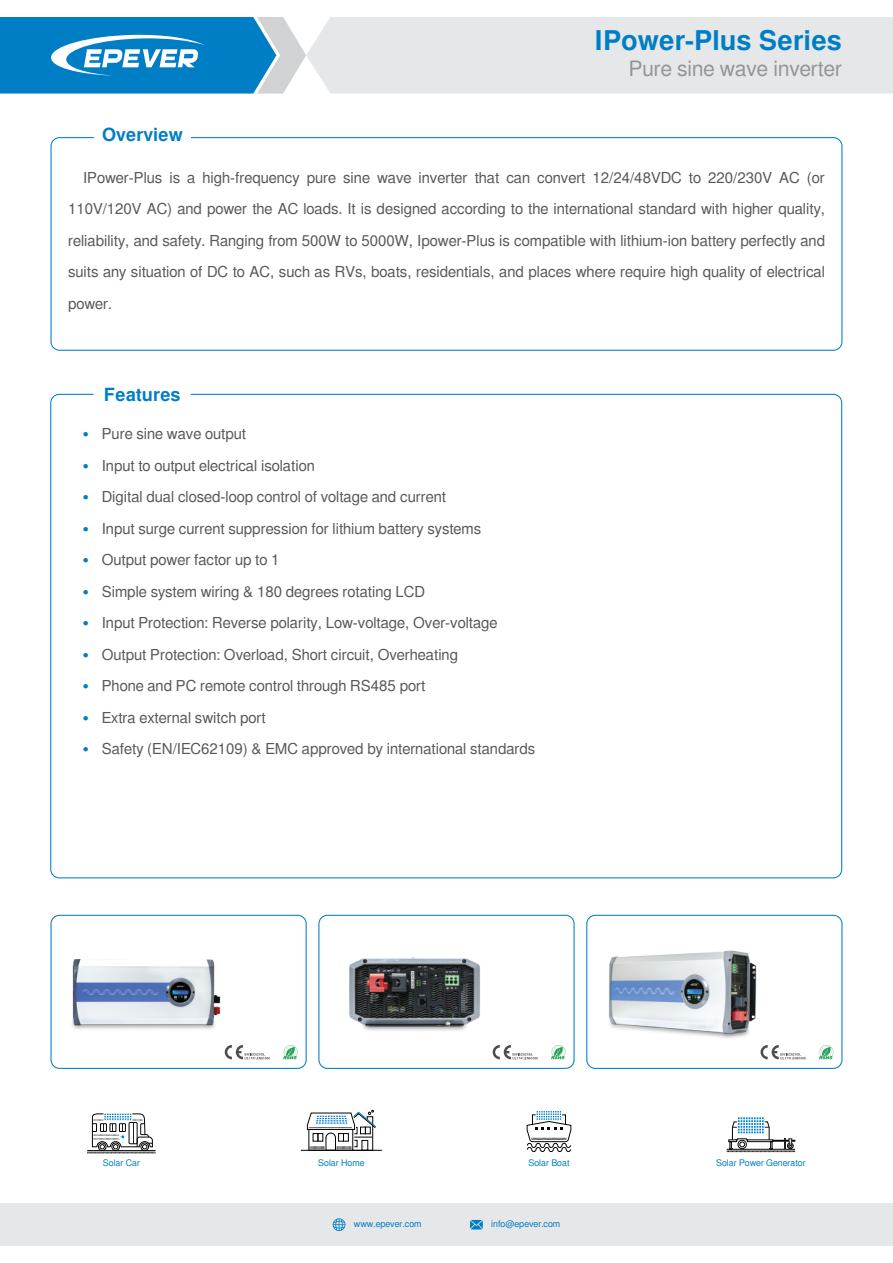
<style>
.page{position:relative;width:893px;height:1263px;background:#fff}
.page>*{position:absolute;margin:0;border:0;box-sizing:border-box;transform-origin:0 0}
.t1{font:700 27px "Free Sans";color:#007ec5}
.t2{font:21px "Free Sans";color:#939598}
.t3{font:700 18px "Free Sans";color:#007ec5}
.t4{font:15px/31.5px "Free Sans";color:#57585a;text-align:justify}
.t5{font:700 15px/31.5px "Free Sans";color:#007ec5;text-align:justify}
.t6{font:9px "Free Sans";color:#007ec5}
</style>
<div class="page">
<div style="left:306px;top:17px;width:587px;height:77px;background:#e6e7e9"></div>
<svg style="left:0;top:17px;width:306px;height:77px"></svg>
<div style="left:50px;top:137px;width:792px;height:214px;border:1px solid #007ec5;border-radius:9px"></div>
<img style="left:52px;top:915px;width:173px;height:152px">
<div style="left:50px;top:915px;width:257px;height:154px;border:1px solid #007ec5;border-radius:9px"></div>
<img style="left:319px;top:915px;width:174px;height:152px">
<div style="left:318px;top:915px;width:257px;height:154px;border:1px solid #007ec5;border-radius:9px"></div>
<img style="left:587px;top:915px;width:170px;height:152px">
<div style="left:586px;top:915px;width:256px;height:154px;border:1px solid #007ec5;border-radius:9px"></div>
<svg style="left:87px;top:1113px;width:69px;height:41px"></svg>
<hr style="left:301px;top:1150px;width:81px;height:1px;background:#050504">
<svg style="left:307px;top:1110px;width:70px;height:41px"></svg>
<svg style="left:526px;top:1111px;width:46px;height:41px"></svg>
<div style="left:737px;top:1116px;width:27px;height:10px;background:#f4f9fc"></div>
<svg style="left:727px;top:1117px;width:68px;height:35px"></svg>
<svg style="left:819px;top:1045px;width:14px;height:14px"></svg>
<svg style="left:760px;top:1045px;width:46px;height:15px"></svg>
<svg style="left:551px;top:1045px;width:15px;height:14px"></svg>
<svg style="left:493px;top:1045px;width:45px;height:15px"></svg>
<svg style="left:283px;top:1045px;width:15px;height:14px"></svg>
<svg style="left:225px;top:1045px;width:45px;height:15px"></svg>
<div style="left:0;top:1203px;width:893px;height:43px;background:#e6e7e9"></div>
<svg style="left:470px;top:1220px;width:13px;height:9px"></svg>
<svg style="left:333px;top:1218px;width:12px;height:13px"></svg>
<p class="t3" style="left:102px;top:122px;width:82px">Overview</p>
<h1 class="t1" style="left:595px;top:22px;width:249px">IPower-Plus Series</h1>
<h2 class="t2" style="left:629px;top:56px;width:215px">Pure sine wave inverter</h2>
<p class="t4" style="left:68px;top:162px;width:758px;text-indent:15px">IPower-Plus is a high-frequency pure sine wave inverter that can convert 12/24/48VDC to 220/230V AC (or 110V/120V AC) and power the AC loads. It is designed according to the international standard with higher quality, reliability, and safety. Ranging from 500W to 5000W, Ipower-Plus is compatible with lithium-ion battery perfectly and suits any situation of DC to AC, such as RVs, boats, residentials, and places where require high quality of electrical power.</p>
<p class="t3" style="left:104px;top:382px;width:78px">Features</p>
<p class="t5" style="left:83px;top:419px;width:7px">• • • • • • • • • • •</p>
<p class="t4" style="left:102px;top:418px;width:435px;text-align:left">Pure sine wave output<br>Input to output electrical isolation<br>Digital dual closed-loop control of voltage and current<br>Input surge current suppression for lithium battery systems<br>Output power factor up to 1<br>Simple system wiring &amp; 180 degrees rotating LCD<br>Input Protection: Reverse polarity, Low-voltage, Over-voltage Output Protection: Overload, Short circuit, Overheating<br>Phone and PC remote control through RS485 port<br>Extra external switch port<br>Safety (EN/IEC62109) &amp; EMC approved by international standards</p>
<p class="t6" style="left:103px;top:1157px;width:39px">Solar Car</p>
<p class="t6" style="left:318px;top:1157px;width:48px">Solar Home</p>
<p class="t6" style="left:528px;top:1157px;width:43px">Solar Boat</p>
<p class="t6" style="left:716px;top:1157px;width:91px">Solar Power Generator</p>
<p class="t6" style="left:354px;top:1219px;width:69px">www.epever.com</p>
<p class="t6" style="left:491px;top:1219px;width:71px">info@epever.com</p>
</div>
